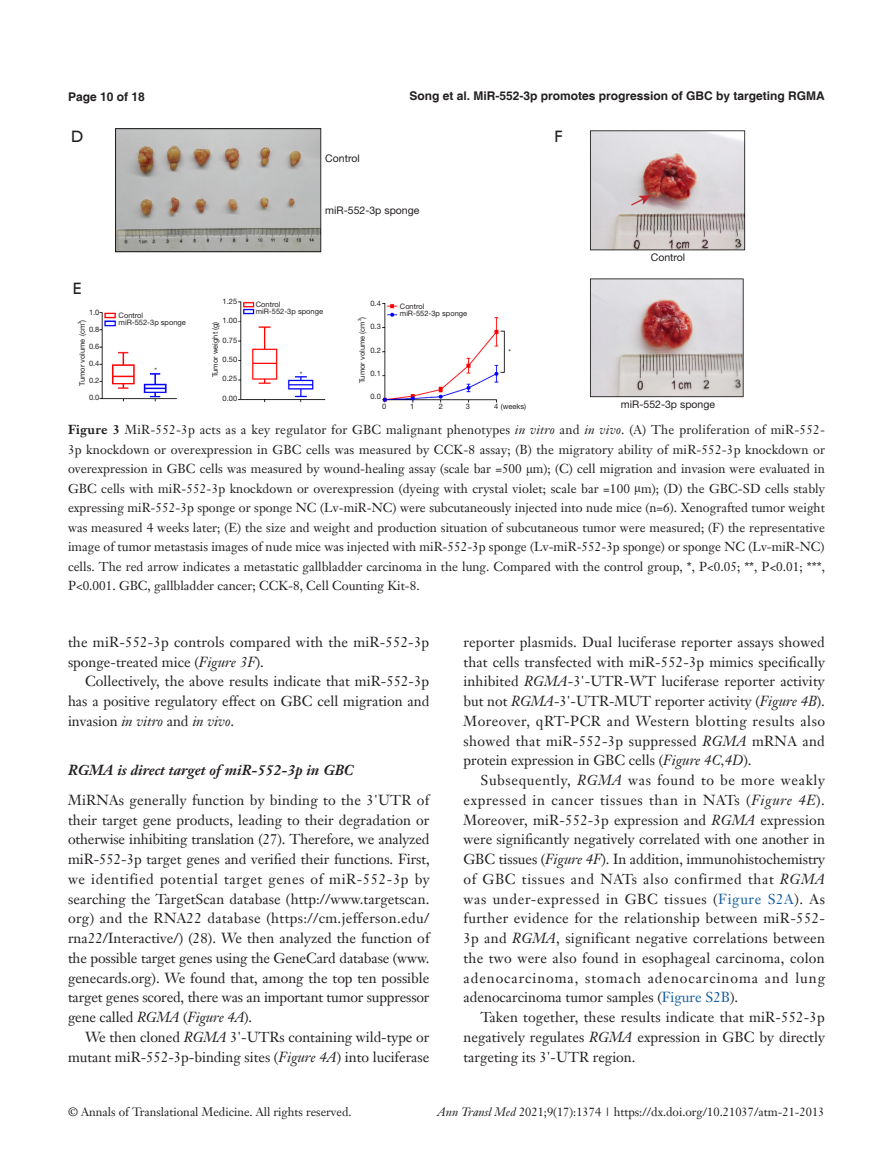
<style>
.page{position:relative;width:893px;height:1170px;background:#fff}
.page>*{position:absolute;margin:0;border:0;box-sizing:border-box;transform-origin:0 0}
.t1{font:16.5px "Humanist 521 BT";color:#231f20}
.t2{font:14.25px/19.8px "Janson Text LT";color:#231f20;text-align:justify}
.t3{font:italic 700 14.25px "Janson Text LT";color:#231f20}
.t4{font:12.75px/19.5px "Janson Text LT";color:#231f20;text-align:justify}
.t5{font:12px "Janson Text LT";color:#231f20}
.t6{font:700 12px "Helvetica";color:#231f20}
.t7{font:10.5px "Helvetica Neue LT Pro";color:#231f20}
.t8{font:7.5px/7.5px "Helvetica Neue LT Pro";color:#231f20}
.t9{font:4.35px "Helvetica Neue LT Pro";color:#231f20}
.s1{font-weight:700}
.s2{font-style:italic}
.s3{font-family:"Times New Roman"}
.s4{color:#175d9e}
</style>
<div class="page">
<img style="left:99px;top:128px;width:647px;height:275px">
<div style="left:550px;top:128px;width:17px;height:17px;background:#fff"></div>
<p class="t6" style="left:68px;top:89px;width:78px">Page 10 of 18</p>
<p class="t6" style="left:410px;top:88px;width:417px">Song et al. MiR-552-3p promotes progression of GBC by targeting RGMA</p>
<p class="t1" style="left:71px;top:126px;width:14px">D</p>
<p class="t1" style="left:555px;top:126px;width:10px">F</p>
<p class="t7" style="left:325px;top:151px;width:36px">Control</p>
<p class="t1" style="left:73px;top:278px;width:10px">E</p>
<p class="t7" style="left:325px;top:204px;width:96px">miR-552-3p sponge</p>
<p class="t8" style="left:223px;top:297px;width:16px">1.25</p>
<p class="t8" style="left:223px;top:316px;width:16px">1.00</p>
<p class="t8" style="left:223px;top:336px;width:16px">0.75</p>
<p class="t8" style="left:223px;top:355px;width:16px">0.50</p>
<p class="t8" style="left:223px;top:374px;width:16px">0.25</p>
<p class="t8" style="left:223px;top:394px;width:16px">0.00</p>
<p class="t8" style="left:370px;top:299px;width:12px">0.4</p>
<p class="t8" style="left:370px;top:323px;width:12px">0.3</p>
<p class="t8" style="left:370px;top:346px;width:12px">0.2</p>
<p class="t8" style="left:370px;top:369px;width:12px">0.1</p>
<p class="t8" style="left:370px;top:393px;width:12px">0.0</p>
<p class="t8" style="left:256px;top:300px;width:69px">Control<br>miR-552-3p sponge</p>
<p class="t8" style="left:400px;top:302px;width:69px">Control<br>miR-552-3p sponge</p>
<p class="t8" style="left:89px;top:308px;width:12px">1.0</p>
<p class="t8" style="left:89px;top:325px;width:12px">0.8</p>
<p class="t8" style="left:89px;top:342px;width:12px">0.6</p>
<p class="t8" style="left:89px;top:359px;width:12px">0.4</p>
<p class="t8" style="left:89px;top:376px;width:12px">0.2</p>
<p class="t8" style="left:89px;top:393px;width:12px">0.0</p>
<p class="t8" style="left:119px;top:311px;width:69px">Control<br>miR-552-3p sponge</p>
<p class="t9" style="left:77px;top:324px;width:4px;rotate:-90deg">3</p>
<p class="t8" style="left:211px;top:377px;width:57px;rotate:-90deg">Tumor weight (g)</p>
<p class="t8" style="left:358px;top:383px;width:68px;rotate:-90deg">Tumor volume (cm )</p>
<p class="t9" style="left:357px;top:321px;width:4px;rotate:-90deg">3</p>
<p class="t8" style="left:78px;top:386px;width:68px;rotate:-90deg">Tumor volume (cm )</p>
<p class="t8" style="left:154px;top:366px;width:4px">*</p>
<p class="t8" style="left:300px;top:370px;width:4px">*</p>
<p class="t8" style="left:512px;top:349px;width:4px;rotate:90deg">*</p>
<p class="t8" style="left:382px;top:402px;width:6px">0</p>
<p class="t8" style="left:410px;top:402px;width:6px">1</p>
<p class="t8" style="left:439px;top:402px;width:6px">2</p>
<p class="t8" style="left:466px;top:402px;width:6px">3</p>
<p class="t8" style="left:494px;top:402px;width:33px">4 (weeks)</p>
<p class="t7" style="left:651px;top:250px;width:36px">Control</p>
<p class="t7" style="left:621px;top:397px;width:96px">miR-552-3p sponge</p>
<p class="t4" style="left:68px;top:420px;width:758px"><span class="s1">Figure 3</span> MiR-552-3p acts as a key regulator for GBC malignant phenotypes <span class="s2">in vitro</span> and <span class="s2">in vivo</span>. (A) The proliferation of miR-552- 3p knockdown or overexpression in GBC cells was measured by CCK-8 assay; (B) the migratory ability of miR-552-3p knockdown or overexpression in GBC cells was measured by wound-healing assay (scale bar =500 <span class="s3">μ</span>m); (C) cell migration and invasion were evaluated in GBC cells with miR-552-3p knockdown or overexpression (dyeing with crystal violet; scale bar =100 <span class="s3">μ</span>m); (D) the GBC-SD cells stably expressing miR-552-3p sponge or sponge NC (Lv-miR-NC) were subcutaneously injected into nude mice (n=6). Xenografted tumor weight was measured 4 weeks later; (E) the size and weight and production situation of subcutaneous tumor were measured; (F) the representative image of tumor metastasis images of nude mice was injected with miR-552-3p sponge (Lv-miR-552-3p sponge) or sponge NC (Lv-miR-NC) cells. The red arrow indicates a metastatic gallbladder carcinoma in the lung. Compared with the control group, *, P&lt;0.05; **, P&lt;0.01; ***, P&lt;0.001. GBC, gallbladder cancer; CCK-8, Cell Counting Kit-8.</p>
<p class="t2" style="left:68px;top:631px;width:363px">the miR-552-3p controls compared with the miR-552-3p sponge-treated mice (<span class="s2">Figure 3F</span>).</p>
<p class="t2" style="left:68px;top:671px;width:363px;text-indent:17px">Collectively, the above results indicate that miR-552-3p has a positive regulatory effect on GBC cell migration and invasion <span class="s2">in vitro</span> and <span class="s2">in vivo</span>.</p>
<p class="t3" style="left:68px;top:760px;width:287px">RGMA is direct target of miR-552-3p in GBC</p>
<p class="t2" style="left:68px;top:789px;width:363px">MiRNAs generally function by binding to the 3'UTR of their target gene products, leading to their degradation or otherwise inhibiting translation (27). Therefore, we analyzed miR-552-3p target genes and verified their functions. First, we identified potential target genes of miR-552-3p by searching the TargetScan database (http://www.targetscan. org) and the RNA22 database (https://cm.jefferson.edu/ rna22/Interactive/) (28). We then analyzed the function of the possible target genes using the GeneCard database (www. genecards.org). We found that, among the top ten possible target genes scored, there was an important tumor suppressor gene called <span class="s2">RGMA</span> (<span class="s2">Figure 4A</span>).</p>
<p class="t2" style="left:68px;top:1026px;width:363px;text-align:right">We then cloned <span class="s2">RGMA</span> 3'-UTRs containing wild-type or mutant miR-552-3p-binding sites (<span class="s2">Figure 4A</span>) into luciferase</p>
<p class="t2" style="left:463px;top:631px;width:363px">reporter plasmids. Dual luciferase reporter assays showed that cells transfected with miR-552-3p mimics specifically inhibited <span class="s2">RGMA</span>-3'-UTR-WT luciferase reporter activity but not <span class="s2">RGMA</span>-3'-UTR-MUT reporter activity (<span class="s2">Figure 4B</span>).<br>Moreover, qRT-PCR and Western blotting results also showed that miR-552-3p suppressed <span class="s2">RGMA</span> mRNA and protein expression in GBC cells (<span class="s2">Figure 4C,4D</span>).</p>
<p class="t2" style="left:463px;top:770px;width:363px;text-indent:17px">Subsequently, <span class="s2">RGMA</span> was found to be more weakly expressed in cancer tissues than in NATs (<span class="s2">Figure 4E</span>).<br>Moreover, miR-552-3p expression and <span class="s2">RGMA</span> expression were significantly negatively correlated with one another in GBC tissues (<span class="s2">Figure 4F</span>). In addition, immunohistochemistry of GBC tissues and NATs also confirmed that <span class="s2">RGMA </span>was under-expressed in GBC tissues (<span class="s4">Figure S2A</span>). As further evidence for the relationship between miR-552- 3p and <span class="s2">RGMA</span>, significant negative correlations between the two were also found in esophageal carcinoma, colon adenocarcinoma, stomach adenocarcinoma and lung adenocarcinoma tumor samples (<span class="s4">Figure S2B</span>).</p>
<p class="t2" style="left:463px;top:1007px;width:363px;text-indent:17px">Taken together, these results indicate that miR-552-3p negatively regulates <span class="s2">RGMA</span> expression in GBC by directly targeting its 3'-UTR region.</p>
<p class="t5" style="left:68px;top:1104px;width:285px">© Annals of Translational Medicine. All rights reserved.</p>
<p class="t5" style="left:438px;top:1104px;width:388px"><span class="s2">Ann Transl Med</span> 2021;9(17):1374 | https://dx.doi.org/10.21037/atm-21-2013</p>
</div>
